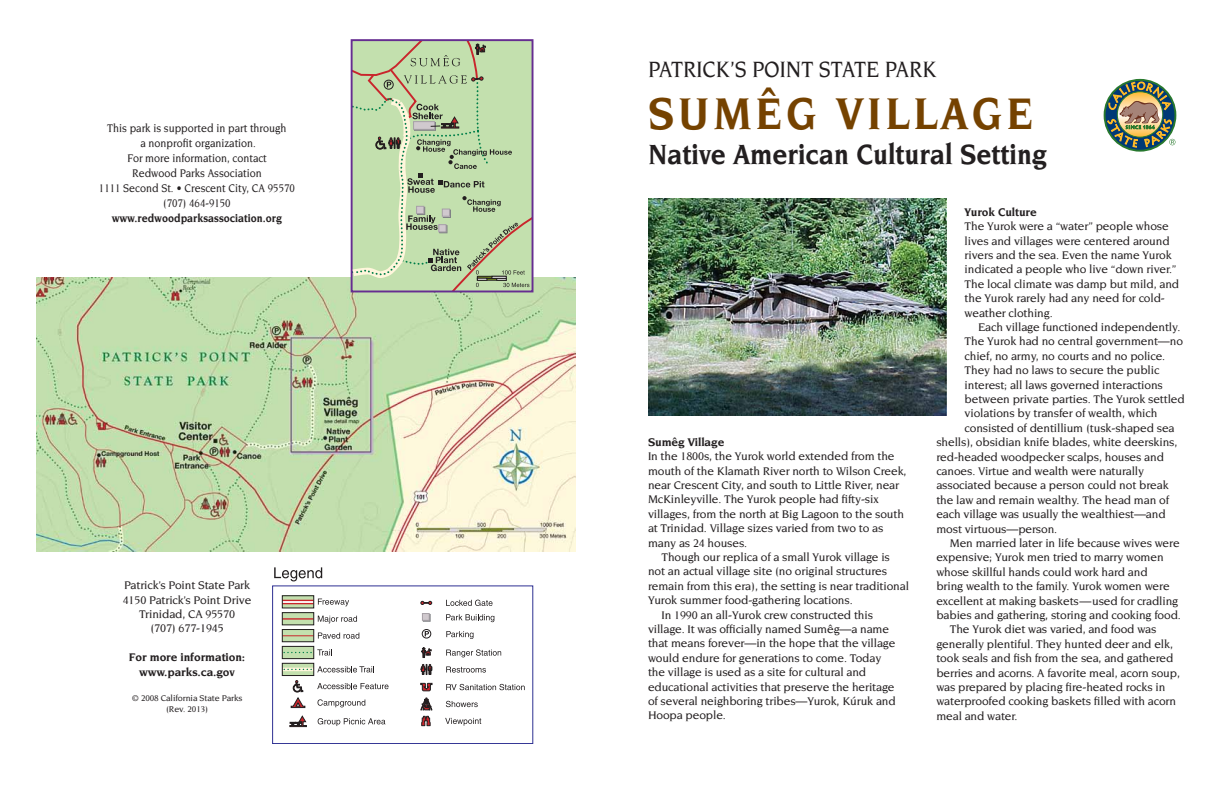
<style>
.page{position:relative;width:1224px;height:792px;background:#fff}
.page>*{position:absolute;margin:0;border:0;box-sizing:border-box;transform-origin:0 0}
.t1{font:700 48px "Novarese";letter-spacing:.09em;color:#754200;scale:.9 1}
.t2{font:700 30px "Novarese";color:#231f20;scale:.9 1}
.t3{font:500 24px "Novarese";color:#231f20;scale:.9 1}
.t4{font:500 12px/14.4px "Novarese";letter-spacing:-.01em;color:#231f20}
.t5{font:500 12px/15px "Novarese";letter-spacing:-.01em;color:#231f20;text-align:center;scale:.9 1}
.t6{font:700 12px/14.4px "Novarese";letter-spacing:-.01em;color:#231f20;text-align:center}
.t7{font:700 12px "Novarese";letter-spacing:-.01em;color:#231f20;scale:.9 1}
.t8{font:500 9px/10.8px "Novarese";letter-spacing:-.01em;color:#231f20;text-align:center}
</style>
<div class="page">
<img style="left:648px;top:198px;width:299px;height:218px">
<svg style="left:1104px;top:79px;width:72px;height:73px"></svg>
<svg style="left:1107px;top:82px;width:68px;height:66px;background:#8a8e75"></svg>
<img style="left:36px;top:278px;width:540px;height:273px">
<div style="left:272px;top:585px;width:261px;height:159px;border:1px solid #2e3092"></div>
<div style="left:282px;top:630px;width:32px;height:12px;background:#c3e0ae"></div>
<hr style="left:282px;top:635px;width:32px;height:1px;background:#c9252c">
<svg style="left:318px;top:633px;width:41px;height:6px"></svg>
<div style="left:282px;top:629px;width:32px;height:13px;border:1px solid #231f20"></div>
<svg style="left:274px;top:567px;width:48px;height:14px"></svg>
<svg style="left:318px;top:616px;width:39px;height:7px"></svg>
<div style="left:282px;top:613px;width:32px;height:12px;background:#c3e0ae"></div>
<hr style="left:282px;top:618px;width:32px;height:2px;background:#c9252c">
<div style="left:282px;top:612px;width:32px;height:13px;border:1px solid #231f20"></div>
<svg style="left:284px;top:598px;width:28px;height:8px"></svg>
<hr style="left:282px;top:600px;width:32px;height:4px;background:#c9252c">
<svg style="left:318px;top:599px;width:31px;height:7px"></svg>
<hr style="left:282px;top:601px;width:32px;height:2px;background:#fff">
<svg style="left:318px;top:699px;width:47px;height:8px"></svg>
<svg style="left:317px;top:683px;width:72px;height:6px"></svg>
<svg style="left:291px;top:680px;width:14px;height:28px"></svg>
<div style="left:282px;top:646px;width:32px;height:13px;background:#c3e0ae"></div>
<svg style="left:284px;top:649px;width:48px;height:7px"></svg>
<div style="left:282px;top:646px;width:32px;height:13px;border:1px solid #231f20"></div>
<div style="left:282px;top:663px;width:32px;height:13px;background:#c3e0ae"></div>
<svg style="left:284px;top:666px;width:90px;height:6px"></svg>
<div style="left:282px;top:663px;width:32px;height:13px;border:1px solid #231f20"></div>
<svg style="left:318px;top:718px;width:67px;height:8px"></svg>
<svg style="left:290px;top:716px;width:17px;height:11px"></svg>
<svg style="left:446px;top:600px;width:47px;height:6px"></svg>
<svg style="left:421px;top:601px;width:11px;height:4px"></svg>
<svg style="left:446px;top:614px;width:48px;height:8px"></svg>
<div style="left:423px;top:614px;width:7px;height:7px;border:1px solid #808285"></div>
<div style="left:422px;top:614px;width:7px;height:6px;background:#d0c9ce"></div>
<div style="left:422px;top:613px;width:7px;height:7px;border:1px solid #a7a1a7"></div>
<svg style="left:425px;top:631px;width:4px;height:5px"></svg>
<div style="left:422px;top:629px;width:9px;height:10px;border:1px solid #231f20;border-radius:50%"></div>
<svg style="left:446px;top:631px;width:28px;height:8px"></svg>
<svg style="left:446px;top:666px;width:40px;height:7px"></svg>
<svg style="left:421px;top:664px;width:11px;height:11px"></svg>
<svg style="left:446px;top:701px;width:32px;height:6px"></svg>
<svg style="left:421px;top:698px;width:11px;height:12px"></svg>
<svg style="left:446px;top:684px;width:79px;height:6px"></svg>
<svg style="left:420px;top:683px;width:12px;height:8px"></svg>
<svg style="left:446px;top:649px;width:55px;height:8px"></svg>
<svg style="left:421px;top:647px;width:10px;height:11px"></svg>
<svg style="left:445px;top:718px;width:36px;height:8px"></svg>
<svg style="left:421px;top:716px;width:9px;height:10px"></svg>
<svg style="left:347px;top:40px;width:186px;height:251px;background:#bacfa6"></svg>
<p class="t5" style="left:99px;top:120px;width:219px">This park is supported in part through<br>a nonprofit organization.<br>For more information, contact<br>Redwood Parks Association<br>1111 Second St. • Crescent City, CA 95570 (707) 464-9150</p>
<p class="t7" style="left:112px;top:211px;width:191px">www.redwoodparksassociation.org</p>
<p class="t4" style="left:123px;top:578px;width:130px;text-align:center">Patrick’s Point State Park<br>4150 Patrick’s Point Drive<br>Trinidad, CA 95570<br>(707) 677-1945</p>
<p class="t6" style="left:129px;top:650px;width:118px">For more information: www.parks.ca.gov</p>
<p class="t8" style="left:132px;top:692px;width:112px">© 2008 California State Parks (Rev. 2013)</p>
<h3 class="t3" style="left:648px;top:56px;width:27px">Patrick</h3>
<h3 class="t3" style="left:730px;top:56px;width:127px">’s Point State</h3>
<h3 class="t3" style="left:885px;top:56px;width:29px">Park</h3>
<h1 class="t1" style="left:648px;top:87px;width:429px">Sumêg VILLAGE</h1>
<h2 class="t2" style="left:648px;top:137px;width:445px">Native American Cultural Setting</h2>
<p class="t6" style="left:648px;top:435px;width:78px">Sumêg Village</p>
<p class="t4" style="left:648px;top:449px;width:260px">In the 1800s, the Yurok world extended from the mouth of the Klamath River north to Wilson Creek, near Crescent City, and south to Little River, near McKinleyville. The Yurok people had fifty-six villages, from the north at Big Lagoon to the south at Trinidad. Village sizes varied from two to as many as 24 houses.</p>
<p class="t4" style="left:662px;top:550px;width:230px">Though our replica of a small Yurok village is</p>
<p class="t4" style="left:648px;top:564px;width:241px">not an actual village site (no original structures</p>
<p class="t4" style="left:648px;top:579px;width:263px">remain from this era), the setting is near traditional</p>
<p class="t4" style="left:648px;top:593px;width:206px">Yurok summer food-gathering locations.</p>
<p class="t4" style="left:662px;top:607px;width:213px">In 1990 an all-Yurok crew constructed this</p>
<p class="t4" style="left:648px;top:622px;width:243px">village. It was officially named Sumêg—a name</p>
<p class="t4" style="left:648px;top:636px;width:249px">that means forever—in the hope that the village</p>
<p class="t4" style="left:648px;top:651px;width:235px">would endure for generations to come. Today</p>
<p class="t4" style="left:648px;top:665px;width:220px">the village is used as a site for cultural and</p>
<p class="t4" style="left:648px;top:679px;width:248px">educational activities that preserve the heritage</p>
<p class="t4" style="left:648px;top:694px;width:249px">of several neighboring tribes—Yurok, Kúruk and</p>
<p class="t4" style="left:648px;top:708px;width:79px">Hoopa people.</p>
<p class="t6" style="left:965px;top:204px;width:74px">Yurok Culture</p>
<p class="t4" style="left:965px;top:219px;width:216px">The Yurok were a “water” people whose lives and villages were centered around rivers and the sea. Even the name Yurok indicated a people who live “down river.” The local climate was damp but mild, and the Yurok rarely had any need for cold&shy;weather clothing.</p>
<p class="t4" style="left:978px;top:320px;width:204px">Each village functioned independently.</p>
<p class="t4" style="left:965px;top:334px;width:220px">The Yurok had no central government—no</p>
<p class="t4" style="left:965px;top:349px;width:202px">chief, no army, no courts and no police.</p>
<p class="t4" style="left:965px;top:363px;width:196px">They had no laws to secure the public</p>
<p class="t4" style="left:965px;top:377px;width:200px">interest; all laws governed interactions</p>
<p class="t4" style="left:965px;top:392px;width:222px">between private parties. The Yurok settled</p>
<p class="t4" style="left:965px;top:406px;width:194px">violations by transfer of wealth, which</p>
<p class="t4" style="left:965px;top:421px;width:211px">consisted of dentillium (tusk-shaped sea</p>
<p class="t4" style="left:936px;top:435px;width:243px">shells), obsidian knife blades, white deerskins,</p>
<p class="t4" style="left:936px;top:449px;width:229px">red-headed woodpecker scalps, houses and</p>
<p class="t4" style="left:936px;top:464px;width:209px">canoes. Virtue and wealth were naturally</p>
<p class="t4" style="left:936px;top:478px;width:234px">associated because a person could not break</p>
<p class="t4" style="left:936px;top:493px;width:234px">the law and remain wealthy. The head man of</p>
<p class="t4" style="left:936px;top:507px;width:231px">each village was usually the wealthiest—and</p>
<p class="t4" style="left:936px;top:521px;width:122px">most virtuous—person.</p>
<p class="t4" style="left:950px;top:536px;width:231px">Men married later in life because wives were</p>
<p class="t4" style="left:936px;top:550px;width:229px">expensive; Yurok men tried to marry women</p>
<p class="t4" style="left:936px;top:565px;width:213px">whose skillful hands could work hard and</p>
<p class="t4" style="left:936px;top:579px;width:235px">bring wealth to the family. Yurok women were</p>
<p class="t4" style="left:936px;top:593px;width:243px">excellent at making baskets — used for cradling</p>
<p class="t4" style="left:936px;top:608px;width:246px">babies and gathering, storing and cooking food.</p>
<p class="t4" style="left:950px;top:622px;width:208px">The Yurok diet was varied, and food was</p>
<p class="t4" style="left:936px;top:637px;width:238px">generally plentiful. They hunted deer and elk,</p>
<p class="t4" style="left:936px;top:651px;width:239px">took seals and fish from the sea, and gathered</p>
<p class="t4" style="left:936px;top:665px;width:245px">berries and acorns. A favorite meal, acorn soup,</p>
<p class="t4" style="left:936px;top:680px;width:230px">was prepared by placing fire-heated rocks in</p>
<p class="t4" style="left:936px;top:694px;width:241px">waterproofed cooking baskets filled with acorn</p>
<p class="t4" style="left:936px;top:709px;width:83px">meal and water.</p>
</div>
